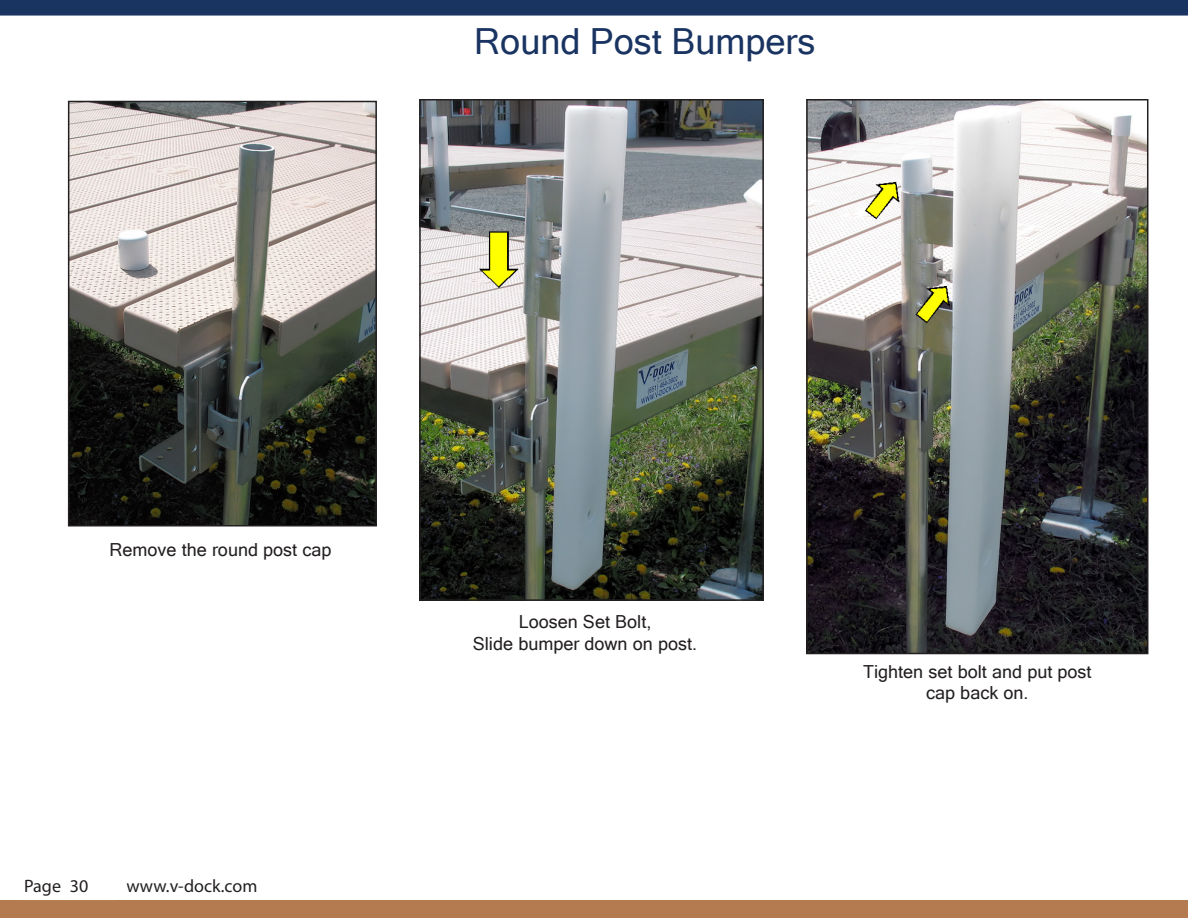
<style>
.page{position:relative;width:1188px;height:918px;background:#fff}
.page>*{position:absolute;margin:0;border:0;box-sizing:border-box;transform-origin:0 0}
.t1{font:36px "Microsoft Sans Serif";color:#1a3462}
.t2{font:18px/21.6px "Microsoft Sans Serif";color:#231f20;text-align:center}
.t3{font:18px "Myriad Pro";color:#231f20}
</style>
<div class="page">
<div style="left:0;top:900px;width:1188px;height:18px;background:#b37b4f"></div>
<div style="left:0;top:0;width:1188px;height:16px;background:#1a3462"></div>
<img style="left:71px;top:104px;width:303px;height:419px">
<div style="left:68px;top:101px;width:309px;height:425px;border:2px solid #231f20"></div>
<img style="left:422px;top:102px;width:339px;height:496px">
<div style="left:419px;top:99px;width:345px;height:502px;border:2px solid #231f20"></div>
<img style="left:809px;top:102px;width:336px;height:549px">
<div style="left:806px;top:99px;width:342px;height:555px;border:2px solid #231f20"></div>
<p class="t1" style="left:474px;top:18px;width:343px">Round Post Bumpers</p>
<p class="t2" style="left:109px;top:538px;width:224px">Remove the round post cap</p>
<p class="t3" style="left:24px;top:875px;width:38px">Page</p>
<p class="t3" style="left:70px;top:875px;width:20px">30</p>
<p class="t3" style="left:126px;top:875px;width:133px">www.v-dock.com</p>
<p class="t2" style="left:519px;top:610px;width:134px">Loosen Set Bolt,</p>
<p class="t2" style="left:473px;top:632px;width:226px">Slide bumper down on post.</p>
<p class="t2" style="left:863px;top:660px;width:230px">Tighten set bolt and put post cap back on.</p>
</div>
